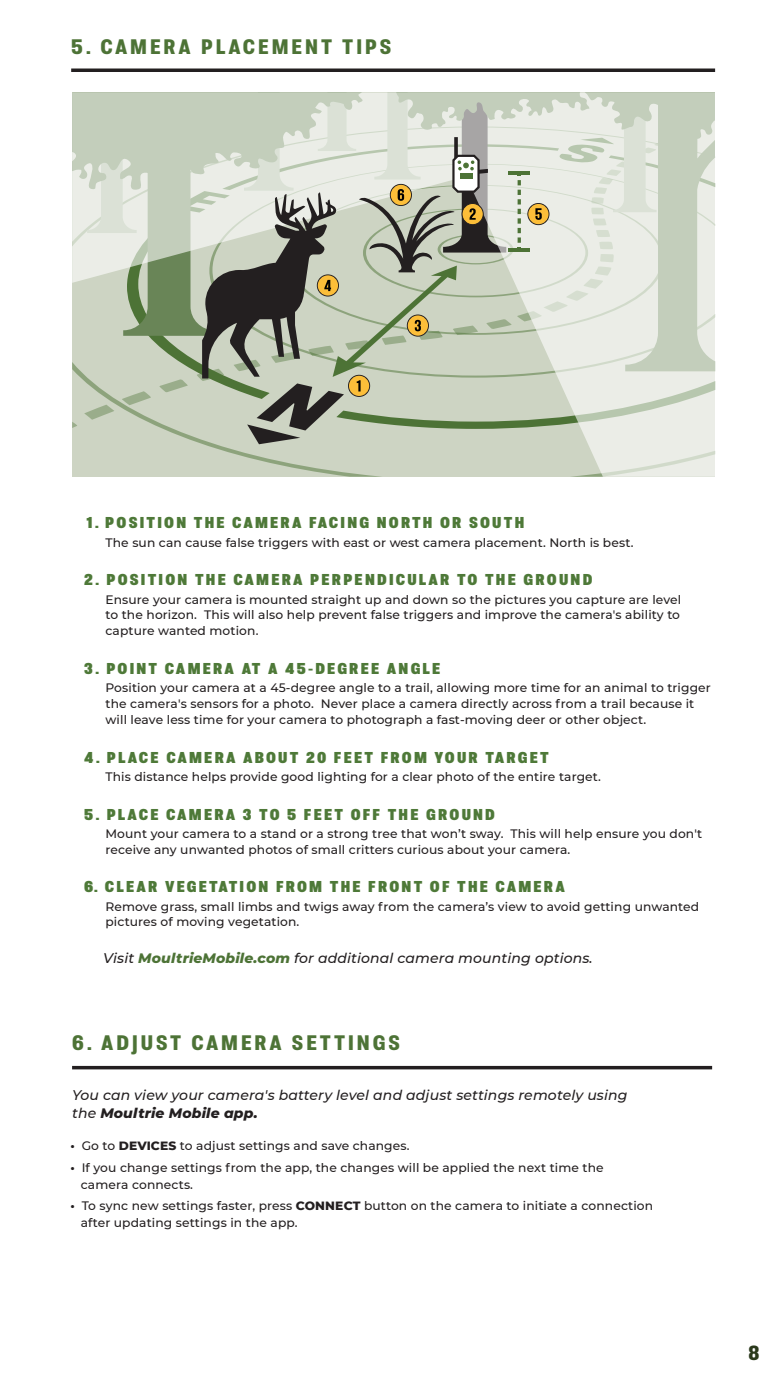
<style>
.page{position:relative;width:780px;height:1386px;background:#fff}
.page>*{position:absolute;margin:0;border:0;box-sizing:border-box;transform-origin:0 0}
.t1{font:900 semi-condensed 21px "Molde";letter-spacing:.14em;color:#4d7336}
.t2{font:900 semi-condensed 20.47px "Molde";color:#2a391b;scale:.95 1}
.t3{font:800 semi-condensed 15.75px "Molde";letter-spacing:.14em;color:#4e7938}
.t4{font:italic 500 14px/17.5px "Montserrat";letter-spacing:.01em;color:#231f20}
.t5{font:500 12.25px/15.8px "Montserrat";letter-spacing:.01em;color:#231f20}
.s1{font-weight:800;color:#4d7336}
.s2{font-weight:800}
.s3{font-weight:700}
</style>
<div class="page">
<hr style="left:71px;top:69px;width:644px;height:3px;background:#231f20">
<hr style="left:72px;top:1066px;width:640px;height:3px;background:#231f20">
<svg style="left:72px;top:93px;width:643px;height:384px;background:#c4cbbb"></svg>
<h1 class="t1" style="left:71px;top:39px;width:321px">5. CAMERA PLACEMENT TIPS</h1>
<p class="t3" style="left:87px;top:517px;width:439px">1. POSITION THE CAMERA FACING NORTH OR SOUTH</p>
<p class="t5" style="left:105px;top:535px;width:529px">The sun can cause false triggers with east or west camera placement. North is best.</p>
<p class="t3" style="left:84px;top:574px;width:509px">2. POSITION THE CAMERA PERPENDICULAR TO THE GROUND</p>
<p class="t5" style="left:105px;top:592px;width:577px;text-align:justify">Ensure your camera is mounted straight up and down so the pictures you capture are level to the horizon. This will also help prevent false triggers and improve the camera's ability to capture wanted motion.</p>
<p class="t3" style="left:84px;top:663px;width:358px">3. POINT CAMERA AT A 45-DEGREE ANGLE</p>
<p class="t5" style="left:105px;top:680px;width:607px">Position your camera at a 45-degree angle to a trail, allowing more time for an animal to trigger the camera's sensors for a photo. Never place a camera directly across from a trail because it will leave less time for your camera to photograph a fast-moving deer or other object.</p>
<p class="t3" style="left:84px;top:751px;width:466px">4. PLACE CAMERA ABOUT 20 FEET FROM YOUR TARGET</p>
<p class="t5" style="left:105px;top:769px;width:497px">This distance helps provide good lighting for a clear photo of the entire target.</p>
<p class="t3" style="left:84px;top:808px;width:412px">5. PLACE CAMERA 3 TO 5 FEET OFF THE GROUND</p>
<p class="t5" style="left:105px;top:826px;width:598px">Mount your camera to a stand or a strong tree that won’t sway. This will help ensure you don't receive any unwanted photos of small critters curious about your camera.</p>
<p class="t3" style="left:84px;top:881px;width:482px">6. CLEAR VEGETATION FROM THE FRONT OF THE CAMERA</p>
<p class="t5" style="left:105px;top:899px;width:595px">Remove grass, small limbs and twigs away from the camera’s view to avoid getting unwanted pictures of moving vegetation.</p>
<p class="t4" style="left:103px;top:950px;width:491px">Visit <span class="s1">MoultrieMobile.com</span> for additional camera mounting options.</p>
<h1 class="t1" style="left:72px;top:1035px;width:329px">6. ADJUST CAMERA SETTINGS</h1>
<p class="t4" style="left:72px;top:1086px;width:557px">You can view your camera's battery level and adjust settings remotely using the <span class="s2">Moultrie Mobile app.</span></p>
<p class="t5" style="left:70px;top:1136px;width:535px;line-height:21.7px"><span class="s3">ï</span> Go to <span class="s2">DEVICES</span> to adjust settings and save changes.<br><span class="s3">ï</span> If you change settings from the app, the changes will be applied the next time the</p>
<p class="t5" style="left:70px;top:1174px;width:584px;line-height:21.7px;text-indent:10px">camera connects.<br><span class="s3">ï</span> To sync new settings faster, press <span class="s2">CONNECT</span> button on the camera to initiate a connection</p>
<p class="t5" style="left:81px;top:1214px;width:218px">after updating settings in the app.</p>
<h2 class="t2" style="left:748px;top:1346px;width:13px">8</h2>
</div>
